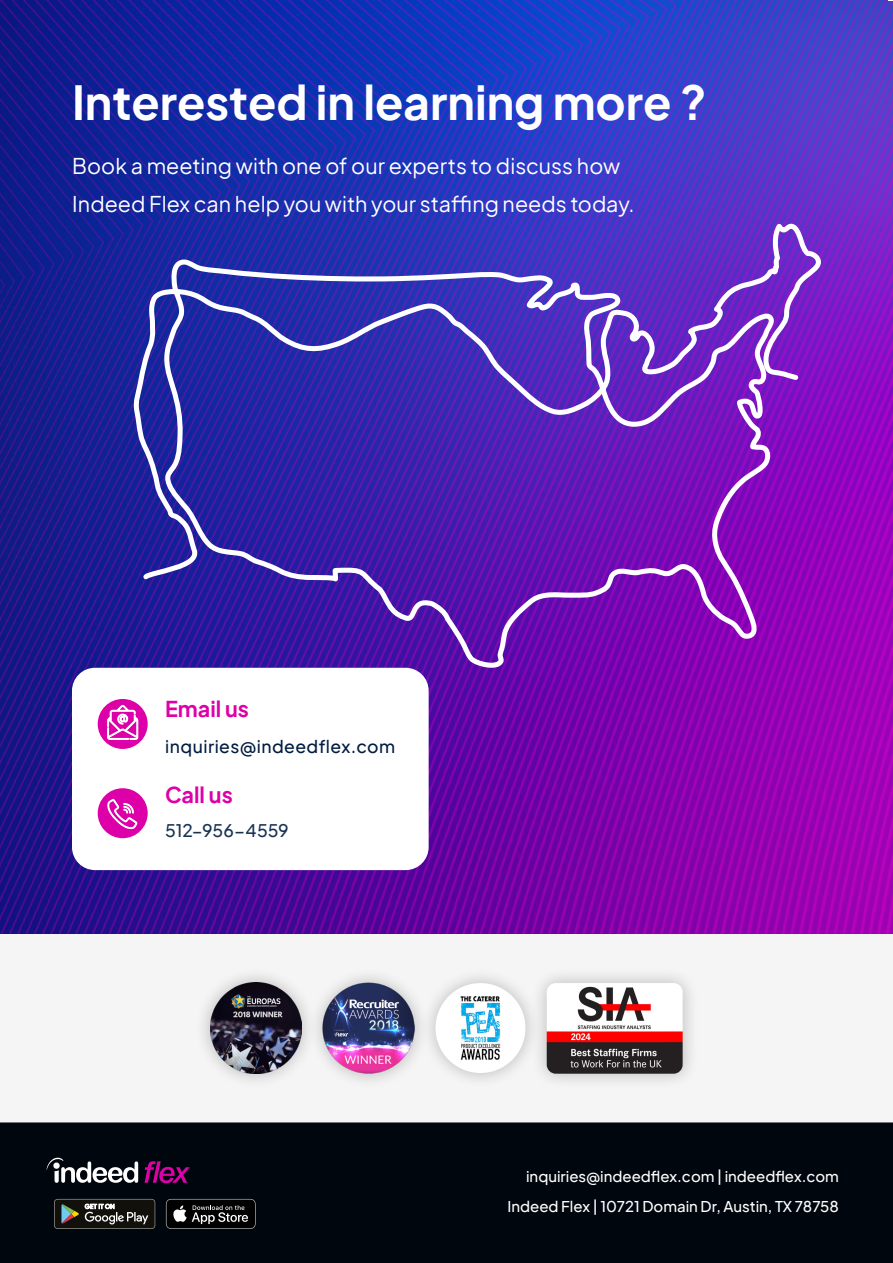
<style>
.page{position:relative;width:893px;height:1263px;background:#fff}
.page>*{position:absolute;margin:0;border:0;box-sizing:border-box;transform-origin:0 0}
.t1{font:700 46.35px "Plus Jakarta Sans";color:#fff}
.t2{font:700 21.6px "Plus Jakarta Sans";color:#dd00a9}
.t3{font:21.45px/37.3px "Plus Jakarta Sans";color:#fff}
.t4{font:500 17.55px "Plus Jakarta Sans";letter-spacing:.025em;color:#001c40}
.t5{font:500 17.55px "Plus Jakarta Sans";color:#1a3353}
.t6{font:500 15px/30px "Plus Jakarta Sans";color:#fff;text-align:right}
</style>
<div class="page">
<img style="left:0;top:0;width:893px;height:934px">
<svg style="left:133px;top:217px;width:696px;height:657px;background:#6023b4"></svg>
<div style="left:0;top:1123px;width:893px;height:140px;background:#00060e"></div>
<svg style="left:47px;top:1157px;width:91px;height:26px"></svg>
<svg style="left:145px;top:1161px;width:45px;height:22px"></svg>
<svg style="left:54px;top:1199px;width:101px;height:30px;background:#3c3b36"></svg>
<svg style="left:166px;top:1199px;width:90px;height:30px"></svg>
<div style="left:72px;top:668px;width:357px;height:202px;background:#fff;border-radius:23px"></div>
<div style="left:98px;top:699px;width:50px;height:50px;background:#dd00a9;border-radius:50%"></div>
<svg style="left:107px;top:705px;width:31px;height:35px"></svg>
<div style="left:98px;top:788px;width:50px;height:50px;background:#dd00a9;border-radius:50%"></div>
<svg style="left:107px;top:799px;width:30px;height:30px"></svg>
<div style="left:0;top:934px;width:893px;height:189px;background:#f5f5f5"></div>
<div style="left:419px;top:967px;width:123px;height:122px;background:#000;opacity:.25"></div>
<div style="left:435px;top:983px;width:90px;height:90px;background:#fff;border-radius:50%"></div>
<img style="left:460px;top:996px;width:41px;height:64px">
<div style="left:194px;top:966px;width:124px;height:124px;background:#000;opacity:.25"></div>
<img style="left:210px;top:982px;width:92px;height:92px">
<div style="left:307px;top:966px;width:123px;height:124px;background:#000;opacity:.25"></div>
<img style="left:323px;top:982px;width:91px;height:92px">
<div style="left:530px;top:966px;width:170px;height:124px;background:#000;opacity:.25"></div>
<img style="left:547px;top:983px;width:136px;height:91px">
<h1 class="t1" style="left:72px;top:61px;width:636px">Interested in learning more ?</h1>
<p class="t3" style="left:72px;top:145px;width:564px">Book a meeting with one of our experts to discuss how<br>Indeed Flex can help you with your staffing needs today.</p>
<p class="t2" style="left:165px;top:690px;width:85px">Email us</p>
<p class="t4" style="left:165px;top:732px;width:231px">inquiries@indeedflex.com</p>
<p class="t2" style="left:165px;top:776px;width:69px">Call us</p>
<p class="t5" style="left:165px;top:815px;width:125px">512-956-4559</p>
<p class="t6" style="left:507px;top:1159px;width:333px">inquiries@indeedflex.com | indeedflex.com<br>Indeed Flex | 10721 Domain Dr, Austin, TX 78758</p>
</div>
